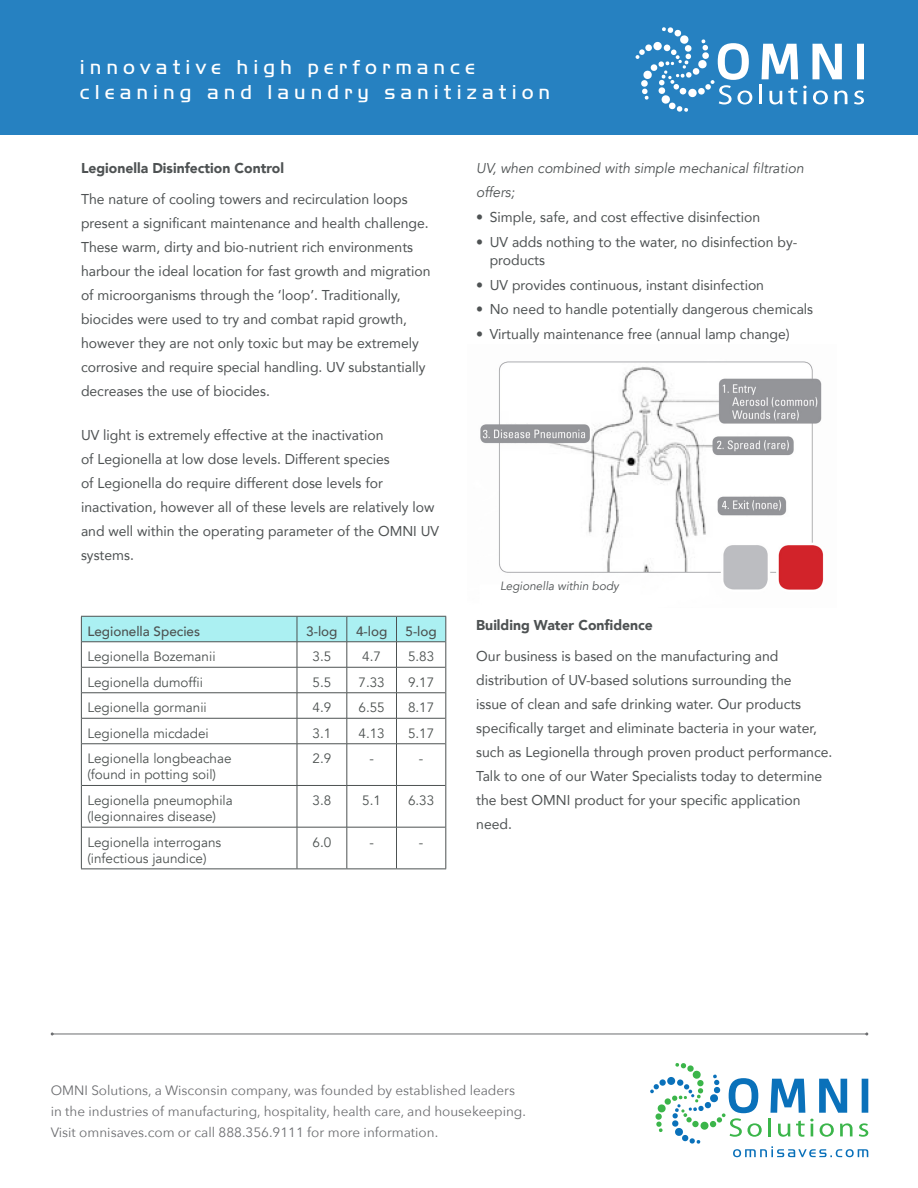
<style>
.page{position:relative;width:918px;height:1188px;background:#fff}
.page>*{position:absolute;margin:0;border:0;box-sizing:border-box;transform-origin:0 0}
.t1{font:21px "Handel Got D Ligh";letter-spacing:.24em;color:#fff}
.t2{font:14.25px/24px "Avenir";color:#4e5253}
.t3{font:900 14.25px "Avenir";color:#4e5253}
.t4{font:italic 14.25px/24px "Avenir";color:#4e5253}
.t5{font:13.5px/16.2px "Avenir";color:#4d5251}
.t6{font:13.5px/21px "Avenir Next";color:#6c6d70}
.t7{font:500 13.5px "Avenir";color:#4d5251}
.t8{font:italic 12px "Avenir";color:#4e5253}
</style>
<div class="page">
<div style="left:0;top:0;width:918px;height:135px;background:#2681c1"></div>
<svg style="left:636px;top:27px;width:228px;height:85px"></svg>
<hr style="left:52px;top:1034px;width:815px;height:1px;background:#6c6d70">
<svg style="left:650px;top:1063px;width:218px;height:94px"></svg>
<hr style="left:81px;top:744px;width:1px;height:41px;background:#4d5252">
<hr style="left:445px;top:744px;width:1px;height:41px;background:#4d5252">
<hr style="left:81px;top:785px;width:1px;height:42px;background:#4d5252">
<hr style="left:445px;top:785px;width:1px;height:42px;background:#4d5252">
<hr style="left:81px;top:827px;width:1px;height:41px;background:#4d5252">
<hr style="left:445px;top:827px;width:1px;height:41px;background:#4d5252">
<hr style="left:81px;top:868px;width:216px;height:1px;background:#4d5252">
<hr style="left:297px;top:868px;width:50px;height:1px;background:#4d5252">
<hr style="left:347px;top:868px;width:50px;height:1px;background:#4d5252">
<hr style="left:397px;top:868px;width:49px;height:1px;background:#4d5252">
<svg style="left:81px;top:616px;width:365px;height:128px"></svg>
<hr style="left:82px;top:744px;width:215px;height:1px;background:#4d5252">
<hr style="left:297px;top:744px;width:50px;height:1px;background:#4d5252">
<hr style="left:297px;top:744px;width:1px;height:41px;background:#4d5252">
<hr style="left:347px;top:744px;width:50px;height:1px;background:#4d5252">
<hr style="left:347px;top:744px;width:1px;height:41px;background:#4d5252">
<hr style="left:397px;top:744px;width:48px;height:1px;background:#4d5252">
<hr style="left:396px;top:744px;width:1px;height:41px;background:#4d5252">
<hr style="left:82px;top:785px;width:215px;height:1px;background:#4d5252">
<hr style="left:297px;top:785px;width:50px;height:1px;background:#4d5252">
<hr style="left:297px;top:786px;width:1px;height:41px;background:#4d5252">
<hr style="left:347px;top:785px;width:50px;height:1px;background:#4d5252">
<hr style="left:347px;top:786px;width:1px;height:41px;background:#4d5252">
<hr style="left:397px;top:785px;width:48px;height:1px;background:#4d5252">
<hr style="left:396px;top:786px;width:1px;height:41px;background:#4d5252">
<hr style="left:82px;top:827px;width:215px;height:1px;background:#4d5252">
<hr style="left:297px;top:827px;width:50px;height:1px;background:#4d5252">
<hr style="left:297px;top:827px;width:1px;height:41px;background:#4d5252">
<hr style="left:347px;top:827px;width:50px;height:1px;background:#4d5252">
<hr style="left:347px;top:827px;width:1px;height:41px;background:#4d5252">
<hr style="left:397px;top:827px;width:48px;height:1px;background:#4d5252">
<hr style="left:396px;top:827px;width:1px;height:41px;background:#4d5252">
<img style="left:480px;top:361px;width:344px;height:229px">
<p class="t1" style="left:80px;top:55px;width:397px">innovative high performance</p>
<p class="t1" style="left:80px;top:80px;width:472px">cleaning and laundry sanitization</p>
<p class="t3" style="left:81px;top:156px;width:204px">Legionella Disinfection Control</p>
<p class="t2" style="left:81px;top:187px;width:351px">The nature of cooling towers and recirculation loops present a significant maintenance and health challenge.<br>These warm, dirty and bio-nutrient rich environments harbour the ideal location for fast growth and migration of microorganisms through the ‘loop’. Traditionally, biocides were used to try and combat rapid growth, however they are not only toxic but may be extremely corrosive and require special handling. UV substantially decreases the use of biocides.</p>
<p class="t2" style="left:81px;top:423px;width:360px">UV light is extremely effective at the inactivation<br>of Legionella at low dose levels. Different species<br>of Legionella do require different dose levels for inactivation, however all of these levels are relatively low and well within the operating parameter of the OMNI UV systems.</p>
<p class="t7" style="left:87px;top:619px;width:114px">Legionella Species</p>
<p class="t7" style="left:306px;top:619px;width:33px">3-log</p>
<p class="t7" style="left:356px;top:619px;width:33px">4-log</p>
<p class="t7" style="left:406px;top:619px;width:33px">5-log</p>
<p class="t5" style="left:87px;top:649px;width:130px">Legionella Bozemanii</p>
<p class="t5" style="left:313px;top:649px;width:20px">3.5</p>
<p class="t5" style="left:362px;top:649px;width:20px">4.7</p>
<p class="t5" style="left:408px;top:649px;width:28px">5.83</p>
<p class="t5" style="left:87px;top:674px;width:117px">Legionella dumoffii</p>
<p class="t5" style="left:313px;top:674px;width:20px">5.5</p>
<p class="t5" style="left:359px;top:674px;width:28px">7.33</p>
<p class="t5" style="left:408px;top:674px;width:28px">9.17</p>
<p class="t5" style="left:87px;top:700px;width:121px">Legionella gormanii</p>
<p class="t5" style="left:313px;top:700px;width:20px">4.9</p>
<p class="t5" style="left:359px;top:700px;width:28px">6.55</p>
<p class="t5" style="left:408px;top:700px;width:28px">8.17</p>
<p class="t5" style="left:87px;top:725px;width:123px">Legionella micdadei</p>
<p class="t5" style="left:313px;top:725px;width:20px">3.1</p>
<p class="t5" style="left:359px;top:725px;width:28px">4.13</p>
<p class="t5" style="left:408px;top:725px;width:28px">5.17</p>
<p class="t5" style="left:87px;top:751px;width:146px">Legionella longbeachae (found in potting soil)</p>
<p class="t5" style="left:313px;top:751px;width:20px">2.9</p>
<p class="t5" style="left:369px;top:751px;width:6px">-</p>
<p class="t5" style="left:419px;top:751px;width:6px">-</p>
<p class="t5" style="left:87px;top:792px;width:147px">Legionella pneumophila (legionnaires disease)</p>
<p class="t5" style="left:313px;top:792px;width:20px">3.8</p>
<p class="t5" style="left:362px;top:792px;width:20px">5.1</p>
<p class="t5" style="left:408px;top:792px;width:28px">6.33</p>
<p class="t5" style="left:87px;top:834px;width:135px">Legionella interrogans (infectious jaundice)</p>
<p class="t5" style="left:313px;top:834px;width:20px">6.0</p>
<p class="t5" style="left:369px;top:834px;width:6px">-</p>
<p class="t5" style="left:419px;top:834px;width:6px">-</p>
<p class="t4" style="left:476px;top:157px;width:329px">UV, when combined with simple mechanical filtration offers;</p>
<p class="t2" style="left:476px;top:205px;width:285px">• Simple, safe, and cost effective disinfection</p>
<p class="t2" style="left:490px;top:232px;width:309px;line-height:18px;text-indent:-14px">• UV adds nothing to the water, no disinfection by&shy;products</p>
<p class="t2" style="left:476px;top:272px;width:289px">• UV provides continuous, instant disinfection</p>
<p class="t2" style="left:476px;top:297px;width:338px">• No need to handle potentially dangerous chemicals</p>
<p class="t2" style="left:476px;top:322px;width:315px">• Virtually maintenance free (annual lamp change)</p>
<p class="t8" style="left:500px;top:579px;width:120px">Legionella within body</p>
<p class="t3" style="left:476px;top:613px;width:178px">Building Water Confidence</p>
<p class="t2" style="left:476px;top:644px;width:358px">Our business is based on the manufacturing and distribution of UV-based solutions surrounding the<br>issue of clean and safe drinking water. Our products specifically target and eliminate bacteria in your water, such as Legionella through proven product performance.<br>Talk to one of our Water Specialists today to determine the best OMNI product for your specific application need.</p>
<p class="t6" style="left:51px;top:1080px;width:477px">OMNI Solutions, a Wisconsin company, was founded by established leaders in the industries of manufacturing, hospitality, health care, and housekeeping.<br>Visit omnisaves.com or call 888.356.9111 for more information.</p>
</div>
